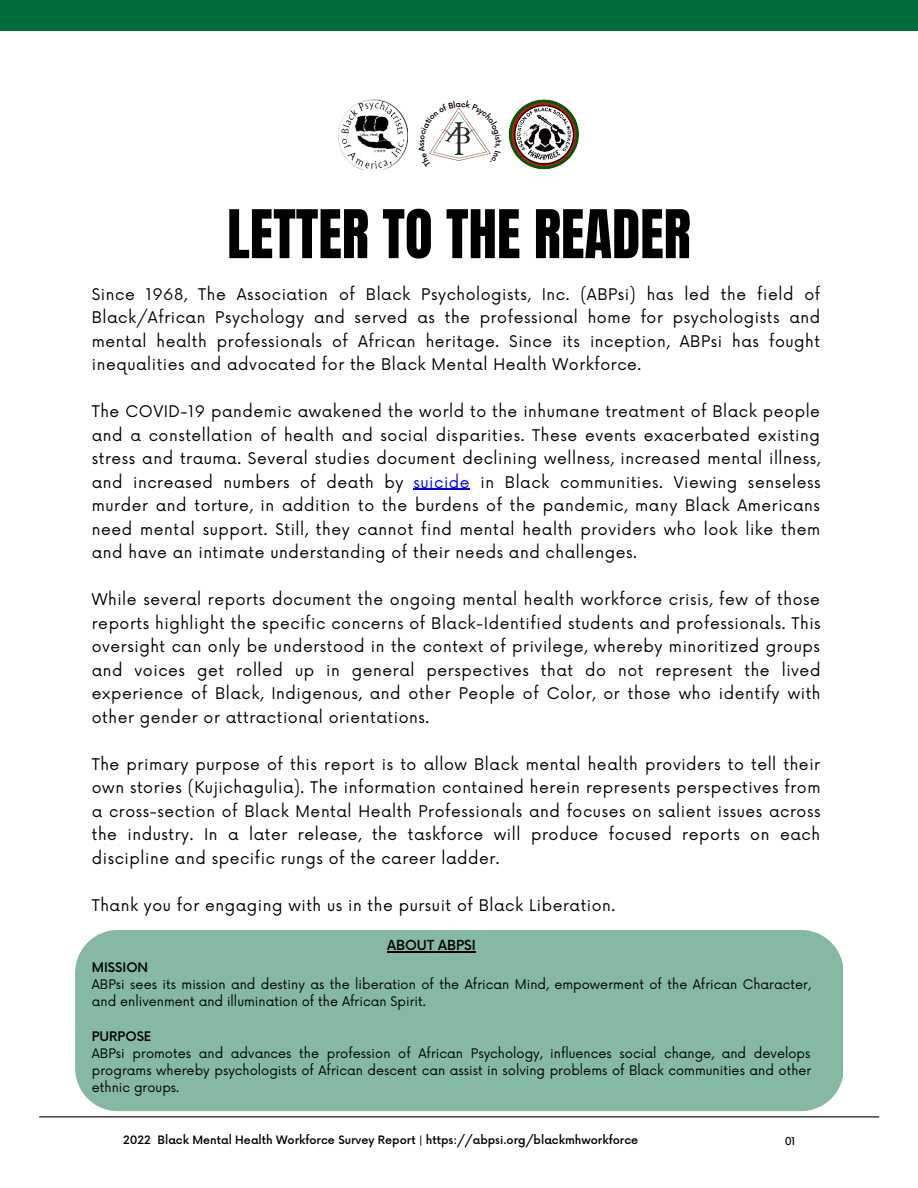
<style>
.page{position:relative;width:918px;height:1188px;background:#fff}
.page>*{position:absolute;margin:0;border:0;box-sizing:border-box;transform-origin:0 0}
.t1{font:57px "Anton";color:#000}
.t2{font:15.6px/23.5px "Now";letter-spacing:.035em;color:#000;text-align:justify}
.t3{font:500 13.5px "Now";color:#000}
.t4{font:12.9px/17.1px "Now";color:#000}
.t5{font:500 12.9px "Now";color:#000}
.t6{font:500 11.25px "Now";color:#000}
.t7{font:11.25px "Kollektif";color:#000}
.s1{color:#00f}
</style>
<div class="page">
<hr style="left:413px;top:489px;width:57px;height:1px;background:#00f">
<div style="left:0;top:0;width:918px;height:30px;background:#006c3a"></div>
<img style="left:338px;top:99px;width:70px;height:71px">
<img style="left:508px;top:99px;width:71px;height:71px">
<hr style="left:40px;top:1116px;width:839px;height:1px;background:#000">
<div style="left:75px;top:930px;width:768px;height:181px;background:#86b9a1"></div>
<hr style="left:387px;top:951px;width:89px;height:2px;background:#000">
<svg style="left:429px;top:107px;width:62px;height:54px"></svg>
<h1 class="t1" style="left:227px;top:193px;width:465px">LETTER TO THE READER</h1>
<p class="t2" style="left:92px;top:283px;width:730px">Since 1968, The Association of Black Psychologists, Inc. (ABPsi) has led the field of Black/African Psychology and served as the professional home for psychologists and mental health professionals of African heritage. Since its inception, ABPsi has fought inequalities and advocated for the Black Mental Health Workforce.</p>
<p class="t2" style="left:92px;top:401px;width:730px">The COVID-19 pandemic awakened the world to the inhumane treatment of Black people and a constellation of health and social disparities. These events exacerbated existing stress and trauma. Several studies document declining wellness, increased mental illness, and increased numbers of death by <span class="s1">suicide</span> in Black communities. Viewing senseless murder and torture, in addition to the burdens of the pandemic, many Black Americans need mental support. Still, they cannot find mental health providers who look like them and have an intimate understanding of their needs and challenges.</p>
<p class="t2" style="left:92px;top:589px;width:730px">While several reports document the ongoing mental health workforce crisis, few of those reports highlight the specific concerns of Black-Identified students and professionals. This oversight can only be understood in the context of privilege, whereby minoritized groups and voices get rolled up in general perspectives that do not represent the lived experience of Black, Indigenous, and other People of Color, or those who identify with other gender or attractional orientations.</p>
<p class="t2" style="left:92px;top:753px;width:730px">The primary purpose of this report is to allow Black mental health providers to tell their own stories (Kujichagulia). The information contained herein represents perspectives from a cross-section of Black Mental Health Professionals and focuses on salient issues across the industry. In a later release, the taskforce will produce focused reports on each discipline and specific rungs of the career ladder.</p>
<p class="t2" style="left:92px;top:894px;width:525px">Thank you for engaging with us in the pursuit of Black Liberation.</p>
<p class="t3" style="left:387px;top:938px;width:90px">ABOUT ABPSI</p>
<p class="t5" style="left:92px;top:960px;width:58px">MISSION</p>
<p class="t4" style="left:92px;top:977px;width:721px">ABPsi sees its mission and destiny as the liberation of the African Mind, empowerment of the African Character, and enlivenment and illumination of the African Spirit.</p>
<p class="t5" style="left:92px;top:1029px;width:61px">PURPOSE</p>
<p class="t4" style="left:92px;top:1045px;width:721px;text-align:justify">ABPsi promotes and advances the profession of African Psychology, influences social change, and develops programs whereby psychologists of African descent can assist in solving problems of Black communities and other ethnic groups.</p>
<p class="t6" style="left:123px;top:1134px;width:517px">2022 Black Mental Health Workforce Survey Report | https://abpsi.org/blackmhworkforce</p>
<p class="t7" style="left:785px;top:1136px;width:11px">01</p>
</div>
